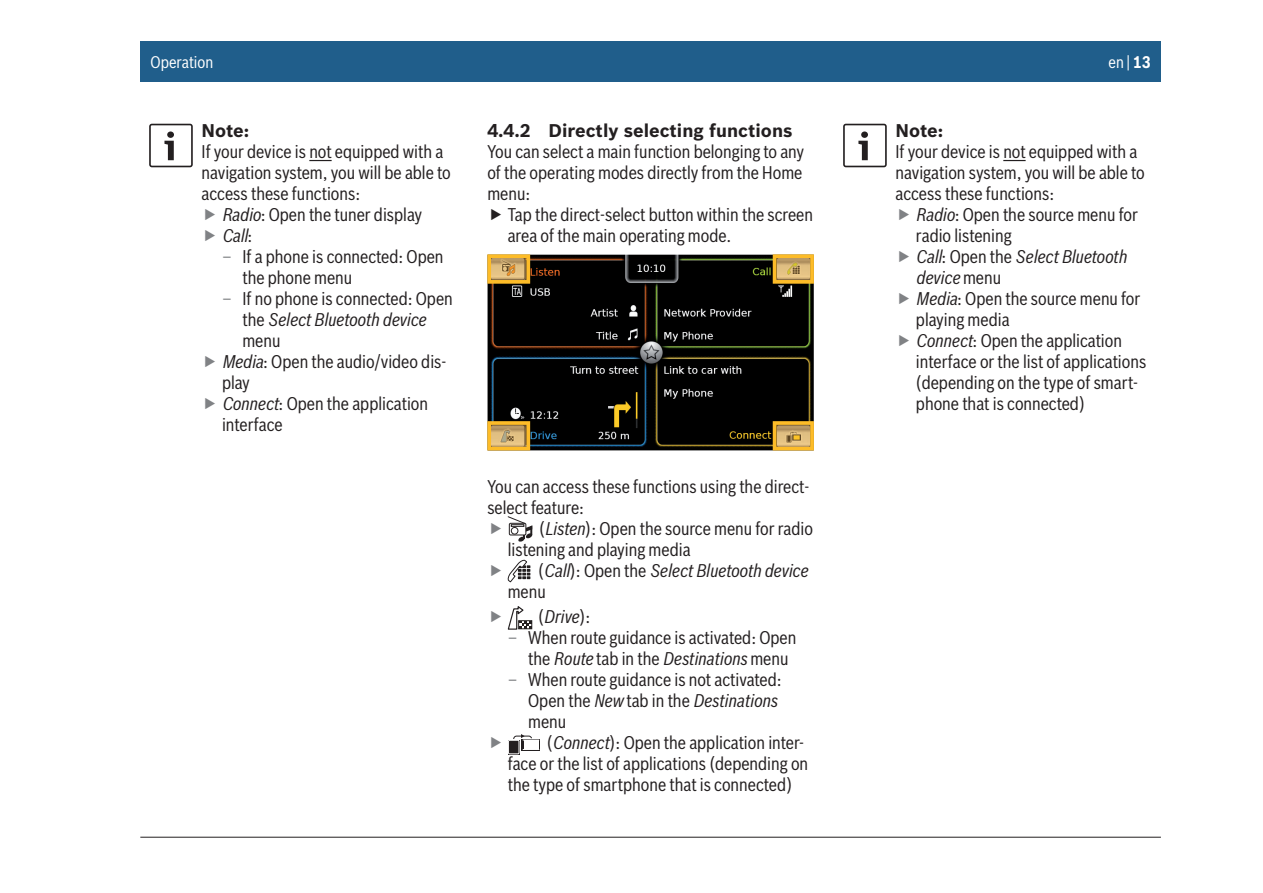
<style>
.page{position:relative;width:1263px;height:893px;background:#fff}
.page>*{position:absolute;margin:0;border:0;box-sizing:border-box;transform-origin:0 0}
.Hinweis_Text{font:18px/21px "Bosch Sans Cond";color:#231f20}
.Fließtext{font:18px/21px "Bosch Sans Cond";color:#231f20;text-align:justify}
.t1{font:italic 18px/21px "Bosch Sans Cond";color:#231f20}
.Hinweis_Titel{font:700 18px "Bosch Sans";color:#231f20}
.Kolumne_rechts{font:16.5px "Bosch Sans Cond";color:#fff}
.s1{font-style:italic}
.s2{font-style:normal}
.s3{color:#808285}
.s4{font-weight:700}
</style>
<div class="page">
<div style="left:140px;top:41px;width:1021px;height:41px;background:#205e8b"></div>
<hr style="left:140px;top:837px;width:1021px;height:1px;background:#231f20">
<svg style="left:309px;top:160px;width:23px;height:1px"></svg>
<svg style="left:149px;top:124px;width:44px;height:43px"></svg>
<img style="left:487px;top:255px;width:327px;height:195px">
<svg style="left:487px;top:254px;width:43px;height:30px"></svg>
<svg style="left:487px;top:421px;width:43px;height:29px"></svg>
<svg style="left:773px;top:254px;width:41px;height:30px"></svg>
<svg style="left:773px;top:421px;width:41px;height:29px"></svg>
<svg style="left:508px;top:516px;width:25px;height:26px"></svg>
<svg style="left:508px;top:560px;width:22px;height:22px"></svg>
<svg style="left:508px;top:607px;width:23px;height:23px"></svg>
<div style="left:518px;top:620px;width:14px;height:9px;border:1px solid #231f20"></div>
<svg style="left:519px;top:741px;width:1px;height:13px"></svg>
<svg style="left:522px;top:739px;width:18px;height:12px"></svg>
<div style="left:508px;top:740px;width:11px;height:14px;background:#231f20"></div>
<div style="left:508px;top:740px;width:11px;height:14px;border:1px solid #fff"></div>
<svg style="left:523px;top:749px;width:16px;height:1px"></svg>
<div style="left:524px;top:741px;width:14px;height:8px;background:#fff"></div>
<svg style="left:513px;top:734px;width:26px;height:7px"></svg>
<svg style="left:1003px;top:160px;width:23px;height:1px"></svg>
<svg style="left:843px;top:124px;width:44px;height:43px"></svg>
<p class="Kolumne_rechts" style="left:151px;top:52px;width:64px">Operation</p>
<p class="Hinweis_Titel" style="left:202px;top:119px;width:49px">Note:</p>
<p class="Hinweis_Text" style="left:202px;top:141px;width:251px">If your device is not equipped with a navigation system, you will be able to access these functions:</p>
<p class="Hinweis_Text" style="left:222px;top:204px;width:202px"><span class="s1">Radio</span>: Open the tuner display</p>
<p class="t1" style="left:222px;top:225px;width:32px">Call<span class="s2">:</span></p>
<p class="Hinweis_Text" style="left:242px;top:246px;width:203px;text-indent:-20px"><span class="s3">–</span> If a phone is connected: Open the phone menu</p>
<p class="Hinweis_Text" style="left:242px;top:288px;width:212px;text-indent:-20px"><span class="s3">–</span> If no phone is connected: Open the <span class="s1">Select Bluetooth device </span>menu</p>
<p class="Hinweis_Text" style="left:222px;top:351px;width:226px"><span class="s1">Media</span>: Open the audio/video dis&shy;play</p>
<p class="Hinweis_Text" style="left:222px;top:393px;width:208px"><span class="s1">Connect</span>: Open the application interface</p>
<p class="Hinweis_Titel" style="left:487px;top:119px;width:307px">4.4.2 Directly selecting functions</p>
<p class="Fließtext" style="left:487px;top:141px;width:318px">You can select a main function belonging to any of the operating modes directly from the Home menu:</p>
<p class="Hinweis_Text" style="left:508px;top:204px;width:307px">Tap the direct-select button within the screen area of the main operating mode.</p>
<p class="Fließtext" style="left:487px;top:476px;width:323px">You can access these functions using the direct&shy;select feature:</p>
<p class="Hinweis_Text" style="left:508px;top:518px;width:307px;text-indent:31px">(<span class="s1">Listen</span>): Open the source menu for radio listening and playing media</p>
<p class="t1" style="left:508px;top:560px;width:302px;text-indent:30px"><span class="s2">(</span>Call<span class="s2">): Open the</span> Select Bluetooth device <span class="s2">menu</span></p>
<p class="t1" style="left:538px;top:606px;width:54px"><span class="s2">(</span>Drive<span class="s2">):</span></p>
<p class="Hinweis_Text" style="left:528px;top:627px;width:270px;text-indent:-20px"><span class="s3">–</span> When route guidance is activated: Open the <span class="s1">Route</span> tab in the <span class="s1">Destinations</span> menu</p>
<p class="Hinweis_Text" style="left:528px;top:669px;width:255px;text-indent:-20px"><span class="s3">–</span> When route guidance is not activated:<br>Open the <span class="s1">New</span> tab in the <span class="s1">Destinations </span>menu</p>
<p class="Hinweis_Text" style="left:508px;top:732px;width:302px;text-indent:39px">(<span class="s1">Connect</span>): Open the application inter&shy;face or the list of applications (depending on the type of smartphone that is connected)</p>
<p class="Kolumne_rechts" style="left:1108px;top:52px;width:44px">en | <span class="s4">13</span></p>
<p class="Hinweis_Titel" style="left:895px;top:119px;width:49px">Note:</p>
<p class="Hinweis_Text" style="left:895px;top:141px;width:251px">If your device is not equipped with a navigation system, you will be able to access these functions:</p>
<p class="Hinweis_Text" style="left:916px;top:204px;width:223px"><span class="s1">Radio</span>: Open the source menu for radio listening</p>
<p class="t1" style="left:916px;top:246px;width:212px">Call<span class="s2">: Open the</span> Select Bluetooth device <span class="s2">menu</span></p>
<p class="Hinweis_Text" style="left:916px;top:288px;width:226px"><span class="s1">Media</span>: Open the source menu for playing media</p>
<p class="Hinweis_Text" style="left:916px;top:330px;width:232px"><span class="s1">Connect</span>: Open the application interface or the list of applications (depending on the type of smart&shy;phone that is connected)</p>
</div>
